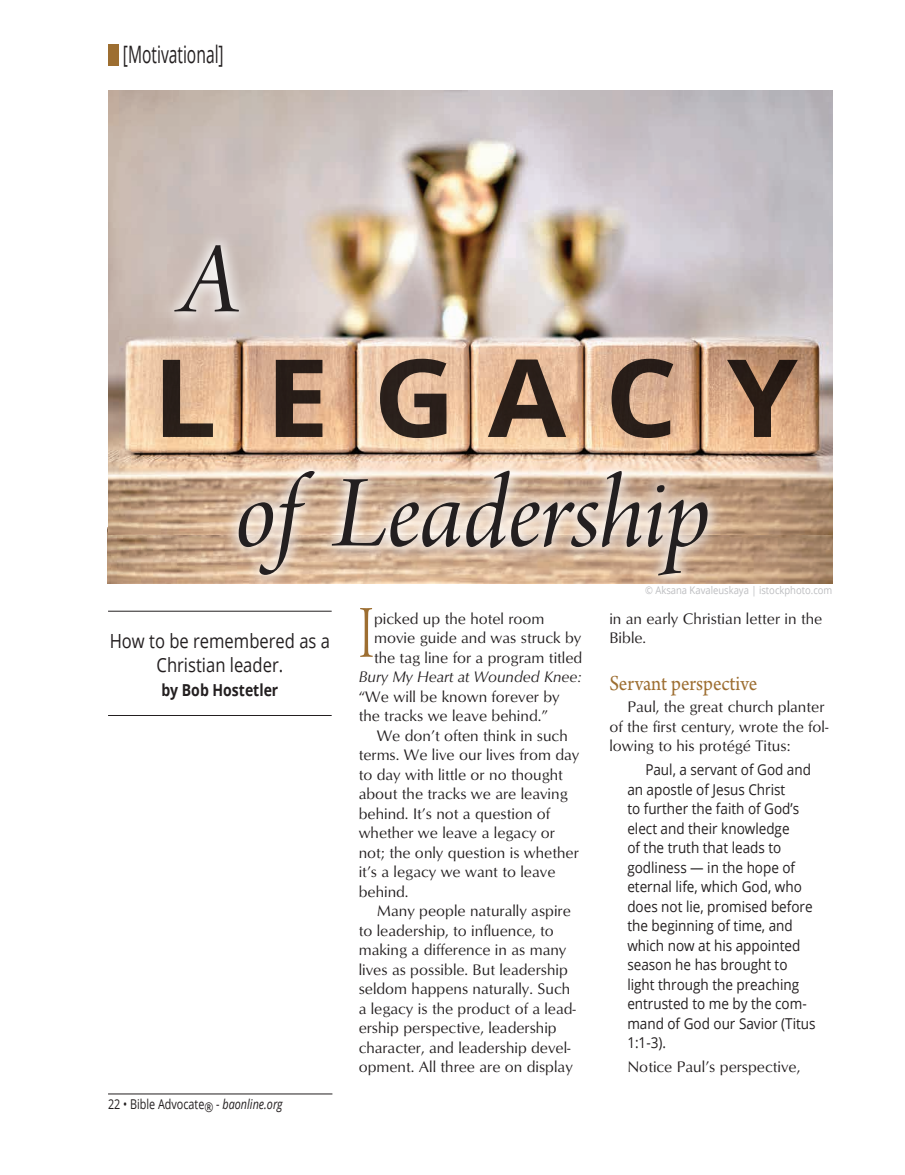
<style>
.page{position:relative;width:905px;height:1175px;background:#fff}
.page>*{position:absolute;margin:0;border:0;box-sizing:border-box;transform-origin:0 0}
.Article_-_Title_-_Arno_Pro{font:108px "Arno Pro Italic Display";letter-spacing:-.005em;color:#231f20}
.t1{font:700 108px "Open Sans";letter-spacing:.39em;color:#231f20;scale:1.05 1}
.Article_-_Main_text_10_5x13{font:79.05px "Arno Pro Light Display";color:#9d6e31;scale:.7 1}
.Article_-_Header{font:24px "Open Sans";color:#231f20;scale:.65 1}
.Article_-_Subhead{font:22.5px "Arno Pro";color:#9d6e31;scale:.9 1}
.Article_-_Tagline{font:19.5px/24px "Open Sans";color:#231f20;text-align:center;scale:.85 1}
.Article_-_Tagline-2{font:700 16.5px "Open Sans";color:#231f20;scale:.85 1}
.Article_-_Main_text_10_5x13-2{font:15.75px/19.5px "Optimum";color:#231f20}
.Article_-_Main_text_10_5x13-3{font:italic 15.75px "Optimum";color:#231f20}
.Article_-_Scripture{font:15px/19.5px "Open Sans";color:#231f20;scale:.9 1}
.t2{font:13.5px "Open Sans";color:#231f20;scale:.8 1}
.t3{font:10.5px "Open Sans";color:#bcbdc0;scale:.9 1}
.s1{font-style:italic}
</style>
<div class="page">
<hr style="left:108px;top:1093px;width:224px;height:1px;background:#231f20">
<img style="left:107px;top:528px;width:725px;height:55px">
<hr style="left:108px;top:611px;width:224px;height:1px;background:#231f20">
<hr style="left:108px;top:715px;width:224px;height:1px;background:#231f20">
<img style="left:108px;top:90px;width:724px;height:444px">
<div style="left:108px;top:45px;width:11px;height:21px;background:#9d6e31"></div>
<img style="left:158px;top:229px;width:566px;height:355px">
<p class="Article_-_Header" style="left:123px;top:38px;width:157px">[Motivational]</p>
<p class="Article_-_Title_-_Arno_Pro" style="left:181px;top:219px;width:59px">A</p>
<h1 class="t1" style="left:153px;top:321px;width:616px">LEGACY</h1>
<p class="Article_-_Title_-_Arno_Pro" style="left:235px;top:453px;width:478px">of Leadership</p>
<p class="t3" style="left:645px;top:582px;width:209px">© Aksana Kavaleuskaya | istockphoto.com</p>
<p class="Article_-_Tagline" style="left:110px;top:628px;width:261px">How to be remembered as a<br>Christian leader.</p>
<p class="Article_-_Tagline-2" style="left:161px;top:678px;width:139px">by Bob Hostetler</p>
<p class="t2" style="left:108px;top:1094px;width:220px">22 • Bible Advocate® - <span class="s1">baonline.org</span></p>
<p class="Article_-_Main_text_10_5x13" style="left:359px;top:590px;width:23px">I</p>
<p class="Article_-_Main_text_10_5x13-2" style="left:374px;top:608px;width:172px">picked up the hotel room</p>
<p class="Article_-_Main_text_10_5x13-2" style="left:374px;top:627px;width:209px">movie guide and was struck by</p>
<p class="Article_-_Main_text_10_5x13-2" style="left:374px;top:647px;width:210px">the tag line for a program titled</p>
<p class="Article_-_Main_text_10_5x13-3" style="left:359px;top:668px;width:224px">Bury My Heart at Wounded Knee:</p>
<p class="Article_-_Main_text_10_5x13-2" style="left:359px;top:686px;width:203px">“We will be known forever by</p>
<p class="Article_-_Main_text_10_5x13-2" style="left:359px;top:705px;width:191px">the tracks we leave behind.”</p>
<p class="Article_-_Main_text_10_5x13-2" style="left:359px;top:725px;width:222px;text-indent:18px">We don’t often think in such terms. We live our lives from day to day with little or no thought about the tracks we are leaving behind. It’s not a question of whether we leave a legacy or not; the only question is whether it’s a legacy we want to leave behind.</p>
<p class="Article_-_Main_text_10_5x13-2" style="left:359px;top:900px;width:219px;text-indent:18px">Many people naturally aspire to leadership, to influence, to making a difference in as many lives as possible. But leadership seldom happens naturally. Such a legacy is the product of a lead&shy;ership perspective, leadership character, and leadership devel&shy;opment. All three are on display</p>
<p class="Article_-_Main_text_10_5x13-2" style="left:609px;top:608px;width:214px">in an early Christian letter in the<br>Bible.</p>
<p class="Article_-_Subhead" style="left:609px;top:670px;width:166px">Servant perspective</p>
<p class="Article_-_Main_text_10_5x13-2" style="left:609px;top:696px;width:221px;text-indent:18px">Paul, the great church planter of the first century, wrote the fol&shy;lowing to his protégé Titus:</p>
<p class="Article_-_Scripture" style="left:627px;top:759px;width:211px;text-indent:18px">Paul, a servant of God and an apostle of Jesus Christ<br>to further the faith of God’s elect and their knowledge<br>of the truth that leads to godliness — in the hope of eternal life, which God, who does not lie, promised before the beginning of time, and which now at his appointed season he has brought to light through the preaching entrusted to me by the com&shy;mand of God our Savior (Titus<br>1:1-3).</p>
<p class="Article_-_Main_text_10_5x13-2" style="left:627px;top:1056px;width:174px">Notice Paul’s perspective,</p>
</div>
